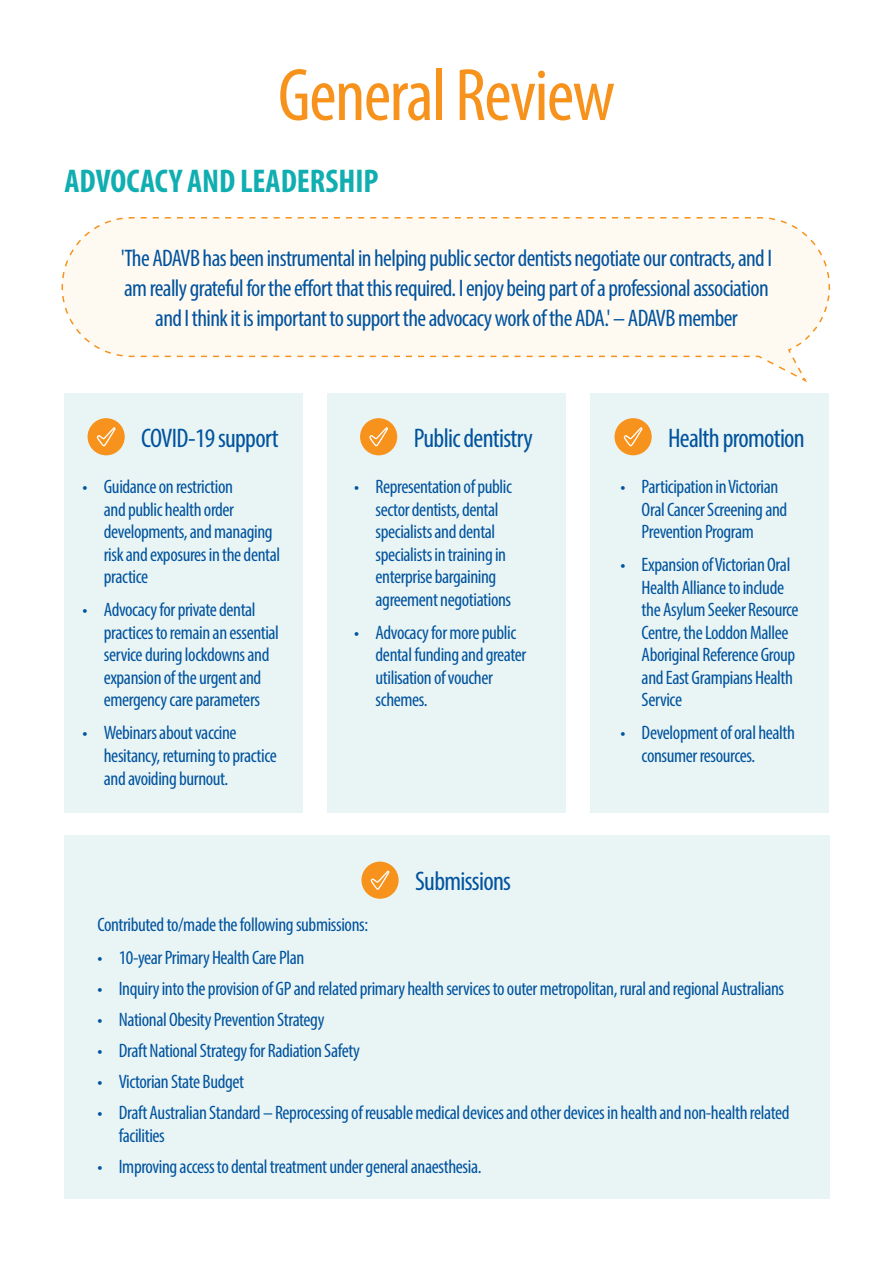
<style>
.page{position:relative;width:893px;height:1263px;background:#fff}
.page>*{position:absolute;margin:0;border:0;box-sizing:border-box;transform-origin:0 0}
.Body_Copy{font:condensed 75px "Myriad Pro";letter-spacing:-.02em;color:#f7931d}
.t1{font:700 condensed 33px "Myriad Pro";color:#10aeb1}
.t2{font:condensed 27px "Myriad Pro";letter-spacing:-.025em;color:#01539e}
.t3{font:condensed 24px/30px "Myriad Pro";letter-spacing:-.025em;color:#01539e;text-align:center}
.t4{font:condensed 19.5px/22.5px "Myriad Pro";letter-spacing:-.02em;color:#01539e}
</style>
<div class="page">
<div style="left:64px;top:393px;width:238px;height:420px;background:#e9f5f5"></div>
<div style="left:327px;top:393px;width:238px;height:420px;background:#e9f5f5"></div>
<div style="left:591px;top:393px;width:238px;height:420px;background:#e9f5f5"></div>
<div style="left:64px;top:835px;width:765px;height:364px;background:#e9f5f5"></div>
<div style="left:88px;top:418px;width:37px;height:37px;background:#f7931d;border-radius:50%"></div>
<svg style="left:97px;top:427px;width:19px;height:19px"></svg>
<div style="left:614px;top:418px;width:38px;height:37px;background:#f7931d;border-radius:50%"></div>
<svg style="left:624px;top:427px;width:19px;height:19px"></svg>
<div style="left:360px;top:418px;width:37px;height:37px;background:#f7931d;border-radius:50%"></div>
<svg style="left:369px;top:427px;width:19px;height:19px"></svg>
<div style="left:361px;top:861px;width:38px;height:38px;background:#f7931d;border-radius:50%"></div>
<svg style="left:370px;top:871px;width:20px;height:19px"></svg>
<svg style="left:61px;top:217px;width:770px;height:166px"></svg>
<p class="Body_Copy" style="left:278px;top:50px;width:339px">General Review</p>
<p class="t1" style="left:64px;top:160px;width:316px">ADVOCACY AND LEADERSHIP</p>
<p class="t3" style="left:121px;top:242px;width:653px">'The ADAVB has been instrumental in helping public sector dentists negotiate our contracts, and I am really grateful for the effort that this required. I enjoy being part of a professional association and I think it is important to support the advocacy work of the ADA.' – ADAVB member</p>
<p class="t2" style="left:141px;top:422px;width:139px">COVID-19 support</p>
<p class="t2" style="left:668px;top:422px;width:138px">Health promotion</p>
<p class="t2" style="left:414px;top:422px;width:121px">Public dentistry</p>
<p class="t4" style="left:104px;top:475px;width:178px;text-indent:-21px">• Guidance on restriction<br>and public health order developments, and managing risk and exposures in the dental practice</p>
<p class="t4" style="left:104px;top:598px;width:177px;text-indent:-21px">• Advocacy for private dental practices to remain an essential service during lockdowns and expansion of the urgent and emergency care parameters</p>
<p class="t4" style="left:104px;top:721px;width:175px;line-height:23px;text-indent:-21px">• Webinars about vaccine hesitancy, returning to practice and avoiding burnout.</p>
<p class="t4" style="left:376px;top:475px;width:138px;text-indent:-21px">• Representation of public sector dentists, dental specialists and dental specialists in training in enterprise bargaining agreement negotiations</p>
<p class="t4" style="left:376px;top:621px;width:152px;text-indent:-21px">• Advocacy for more public dental funding and greater utilisation of voucher schemes.</p>
<p class="t2" style="left:415px;top:865px;width:98px">Submissions</p>
<p class="t4" style="left:642px;top:475px;width:147px;text-indent:-21px">• Participation in Victorian<br>Oral Cancer Screening and<br>Prevention Program</p>
<p class="t4" style="left:642px;top:553px;width:159px;text-indent:-21px">• Expansion of Victorian Oral<br>Health Alliance to include the Asylum Seeker Resource<br>Centre, the Loddon Mallee<br>Aboriginal Reference Group and East Grampians Health<br>Service</p>
<p class="t4" style="left:642px;top:721px;width:155px;text-indent:-21px">• Development of oral health consumer resources.</p>
<p class="t4" style="left:98px;top:913px;width:272px">Contributed to/made the following submissions:</p>
<p class="t4" style="left:98px;top:946px;width:208px">• 10-year Primary Health Care Plan</p>
<p class="t4" style="left:98px;top:977px;width:688px">• Inquiry into the provision of GP and related primary health services to outer metropolitan, rural and regional Australians</p>
<p class="t4" style="left:98px;top:1008px;width:228px">• National Obesity Prevention Strategy</p>
<p class="t4" style="left:98px;top:1039px;width:264px">• Draft National Strategy for Radiation Safety</p>
<p class="t4" style="left:98px;top:1070px;width:148px">• Victorian State Budget</p>
<p class="t4" style="left:119px;top:1101px;width:672px;text-indent:-21px">• Draft Australian Standard – Reprocessing of reusable medical devices and other devices in health and non-health related facilities</p>
<p class="t4" style="left:98px;top:1155px;width:385px">• Improving access to dental treatment under general anaesthesia.</p>
</div>
